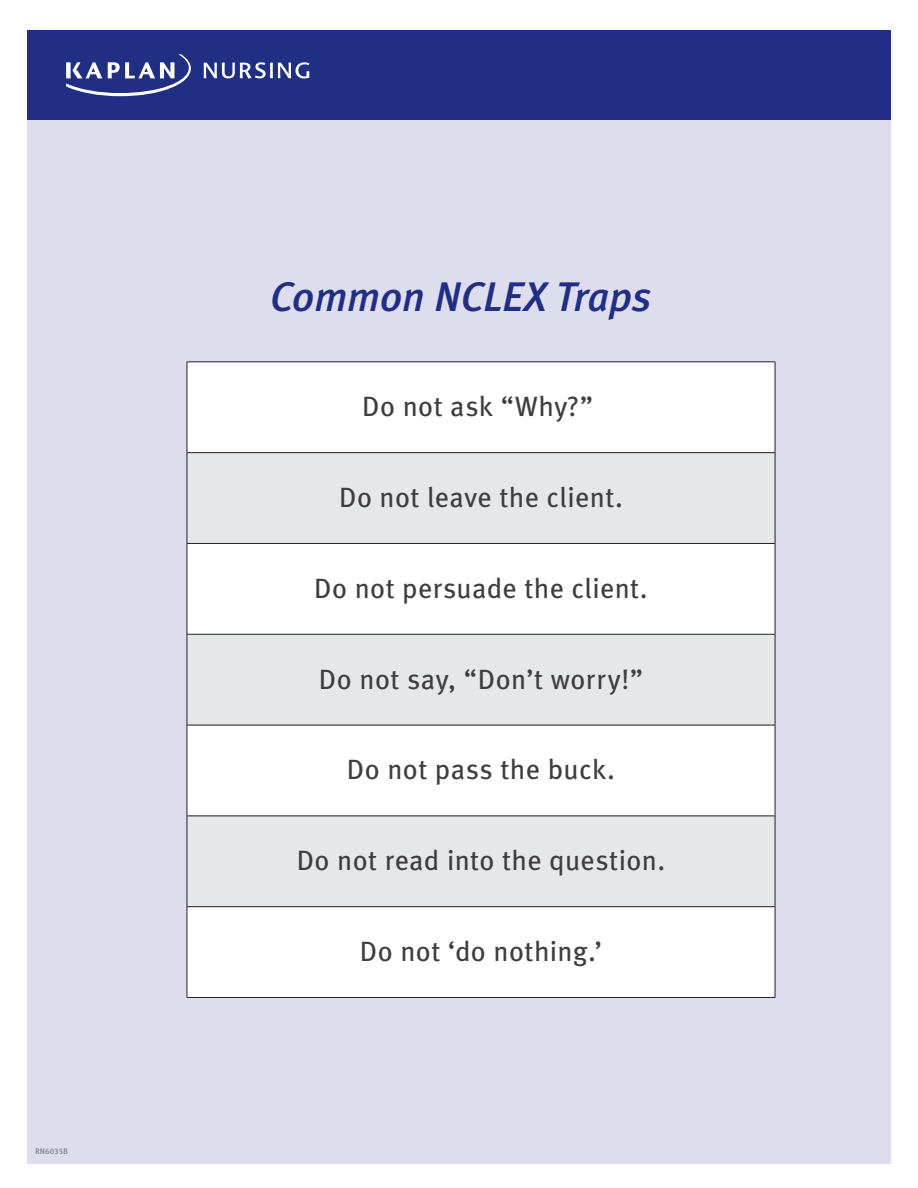
<style>
.page{position:relative;width:918px;height:1188px;background:#fff}
.page>*{position:absolute;margin:0;border:0;box-sizing:border-box;transform-origin:0 0}
.t1{font:italic 500 41.4px "Meta";letter-spacing:-.005em;color:#202e84}
.t2{font:27.9px "Meta Book LF";letter-spacing:.015em;color:#3e3e3f}
.t3{font:8.1px "Meta Medium LF Caps";color:#808285}
.s1{font-family:"Meta Medium LF";font-size:27.15px;color:#fff}
</style>
<div class="page">
<div style="left:27px;top:115px;width:864px;height:1049px;background:#dddded"></div>
<div style="left:27px;top:30px;width:864px;height:89px;background:#202e84"></div>
<svg style="left:66px;top:54px;width:125px;height:42px"></svg>
<svg style="left:204px;top:62px;width:105px;height:17px"></svg>
<div style="left:188px;top:363px;width:587px;height:634px;background:#fff"></div>
<svg style="left:188px;top:453px;width:587px;height:453px;fill:#e6e7e9"></svg>
<hr style="left:187px;top:362px;width:588px;height:1px;background:#231f20">
<hr style="left:187px;top:362px;width:1px;height:90px;background:#231f20">
<hr style="left:775px;top:362px;width:1px;height:90px;background:#231f20">
<hr style="left:187px;top:452px;width:588px;height:1px;background:#231f20">
<hr style="left:187px;top:453px;width:1px;height:90px;background:#231f20">
<hr style="left:775px;top:453px;width:1px;height:90px;background:#231f20">
<hr style="left:187px;top:543px;width:588px;height:1px;background:#231f20">
<hr style="left:187px;top:544px;width:1px;height:90px;background:#231f20">
<hr style="left:775px;top:544px;width:1px;height:90px;background:#231f20">
<hr style="left:187px;top:634px;width:588px;height:1px;background:#231f20">
<hr style="left:187px;top:634px;width:1px;height:91px;background:#231f20">
<hr style="left:775px;top:634px;width:1px;height:91px;background:#231f20">
<hr style="left:187px;top:725px;width:588px;height:1px;background:#231f20">
<hr style="left:187px;top:725px;width:1px;height:91px;background:#231f20">
<hr style="left:775px;top:725px;width:1px;height:91px;background:#231f20">
<hr style="left:187px;top:816px;width:588px;height:1px;background:#231f20">
<hr style="left:187px;top:816px;width:1px;height:90px;background:#231f20">
<hr style="left:775px;top:816px;width:1px;height:90px;background:#231f20">
<hr style="left:187px;top:906px;width:588px;height:1px;background:#231f20">
<hr style="left:187px;top:907px;width:1px;height:90px;background:#231f20">
<hr style="left:775px;top:907px;width:1px;height:90px;background:#231f20">
<hr style="left:187px;top:997px;width:588px;height:1px;background:#231f20">
<p class="t3" style="left:35px;top:1147px;width:35px">RN6035B</p>
<p class="t1" style="left:270px;top:272px;width:383px">Common NCLEX Traps</p>
<p class="t2" style="left:362px;top:390px;width:239px">Do not ask “Why?”<span class="s1">:</span></p>
<p class="t2" style="left:339px;top:481px;width:285px">Do not leave the client.</p>
<p class="t2" style="left:314px;top:572px;width:335px">Do not persuade the client.</p>
<p class="t2" style="left:319px;top:663px;width:326px">Do not say, “Don’t worry!”</p>
<p class="t2" style="left:347px;top:753px;width:270px">Do not pass the buck.</p>
<p class="t2" style="left:297px;top:844px;width:370px">Do not read into the question.</p>
<p class="t2" style="left:360px;top:935px;width:244px">Do not ‘do nothing.’</p>
</div>
